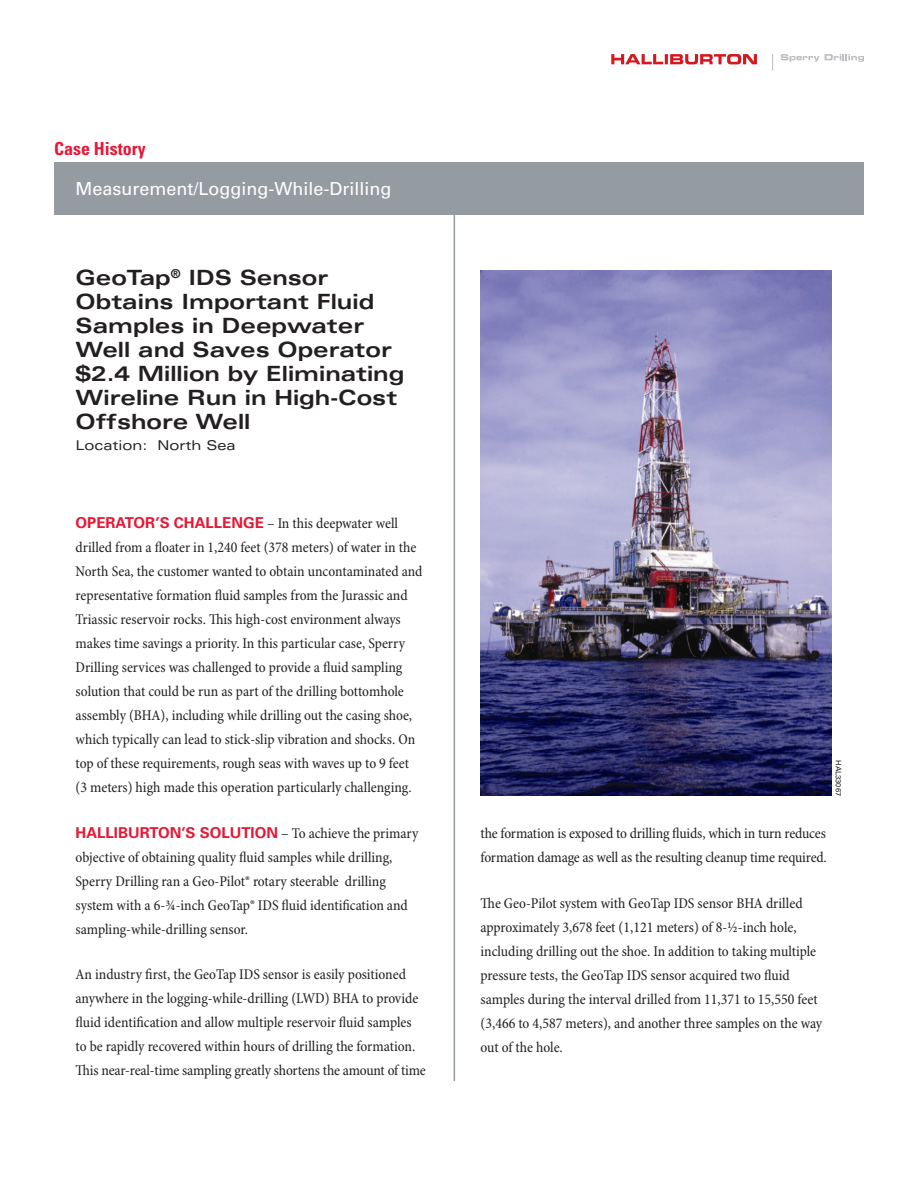
<style>
.page{position:relative;width:918px;height:1188px;background:#fff}
.page>*{position:absolute;margin:0;border:0;box-sizing:border-box;transform-origin:0 0}
.t1{font:700 expanded 21px/24px "Univers LT Std";color:#231f20}
.t2{font:18px "Univers LT Std";color:#fff}
.t3{font:700 condensed 18px "Univers LT Std";color:#e51836}
.t4{font:condensed 15px/24px "Minion Pro";letter-spacing:-.005em;color:#231f20}
.t5{font:expanded 13.5px "Univers LT Std";color:#231f20}
.t6{font:7.5px "Univers LT Std";color:#231f20}
.s1{font-family:"Univers LT Std";font-weight:700;font-stretch:normal;color:#e51836}
</style>
<div class="page">
<svg style="left:611px;top:54px;width:146px;height:10px"></svg>
<svg style="left:781px;top:54px;width:83px;height:8px"></svg>
<svg style="left:772px;top:54px;width:1px;height:17px"></svg>
<div style="left:54px;top:162px;width:810px;height:53px;background:#959ca1"></div>
<hr style="left:454px;top:210px;width:1px;height:871px;background:#959ca1">
<img style="left:481px;top:270px;width:351px;height:526px">
<p class="t3" style="left:54px;top:138px;width:93px">Case History</p>
<p class="t2" style="left:76px;top:178px;width:317px">Measurement/Logging-While-Drilling</p>
<p class="t1" style="left:76px;top:266px;width:330px">GeoTap<sup>®</sup> IDS Sensor<br>Obtains Important Fluid<br>Samples in Deepwater<br>Well and Saves Operator $2.4 Million by Eliminating<br>Wireline Run in High-Cost<br>Offshore Well</p>
<p class="t5" style="left:76px;top:437px;width:161px">Location: North Sea</p>
<p class="t4" style="left:76px;top:512px;width:348px"><span class="s1">OPERATOR’S CHALLENGE</span> – In this deepwater well drilled from a floater in 1,240 feet (378 meters) of water in the North Sea, the customer wanted to obtain uncontaminated and representative formation fluid samples from the Jurassic and Triassic reservoir rocks. This high-cost environment always makes time savings a priority. In this particular case, Sperry Drilling services was challenged to provide a fluid sampling solution that could be run as part of the drilling bottomhole assembly (BHA), including while drilling out the casing shoe, which typically can lead to stick-slip vibration and shocks. On top of these requirements, rough seas with waves up to 9 feet (3 meters) high made this operation particularly challenging.</p>
<p class="t4" style="left:76px;top:822px;width:344px"><span class="s1">HALLIBURTON’S SOLUTION</span> – To achieve the primary objective of obtaining quality fluid samples while drilling, Sperry Drilling ran a Geo-Pilot® rotary steerable drilling system with a 6-¾-inch GeoTap® IDS fluid identification and sampling-while-drilling sensor.</p>
<p class="t4" style="left:76px;top:963px;width:352px">An industry first, the GeoTap IDS sensor is easily positioned anywhere in the logging-while-drilling (LWD) BHA to provide fluid identification and allow multiple reservoir fluid samples to be rapidly recovered within hours of drilling the formation.<br>This near-real-time sampling greatly shortens the amount of time</p>
<p class="t6" style="left:843px;top:760px;width:37px;rotate:90deg">HAL33067</p>
<p class="t4" style="left:481px;top:822px;width:348px">the formation is exposed to drilling fluids, which in turn reduces formation damage as well as the resulting cleanup time required.</p>
<p class="t4" style="left:481px;top:892px;width:343px">The Geo-Pilot system with GeoTap IDS sensor BHA drilled approximately 3,678 feet (1,121 meters) of 8-½-inch hole, including drilling out the shoe. In addition to taking multiple pressure tests, the GeoTap IDS sensor acquired two fluid samples during the interval drilled from 11,371 to 15,550 feet (3,466 to 4,587 meters), and another three samples on the way out of the hole.</p>
</div>
